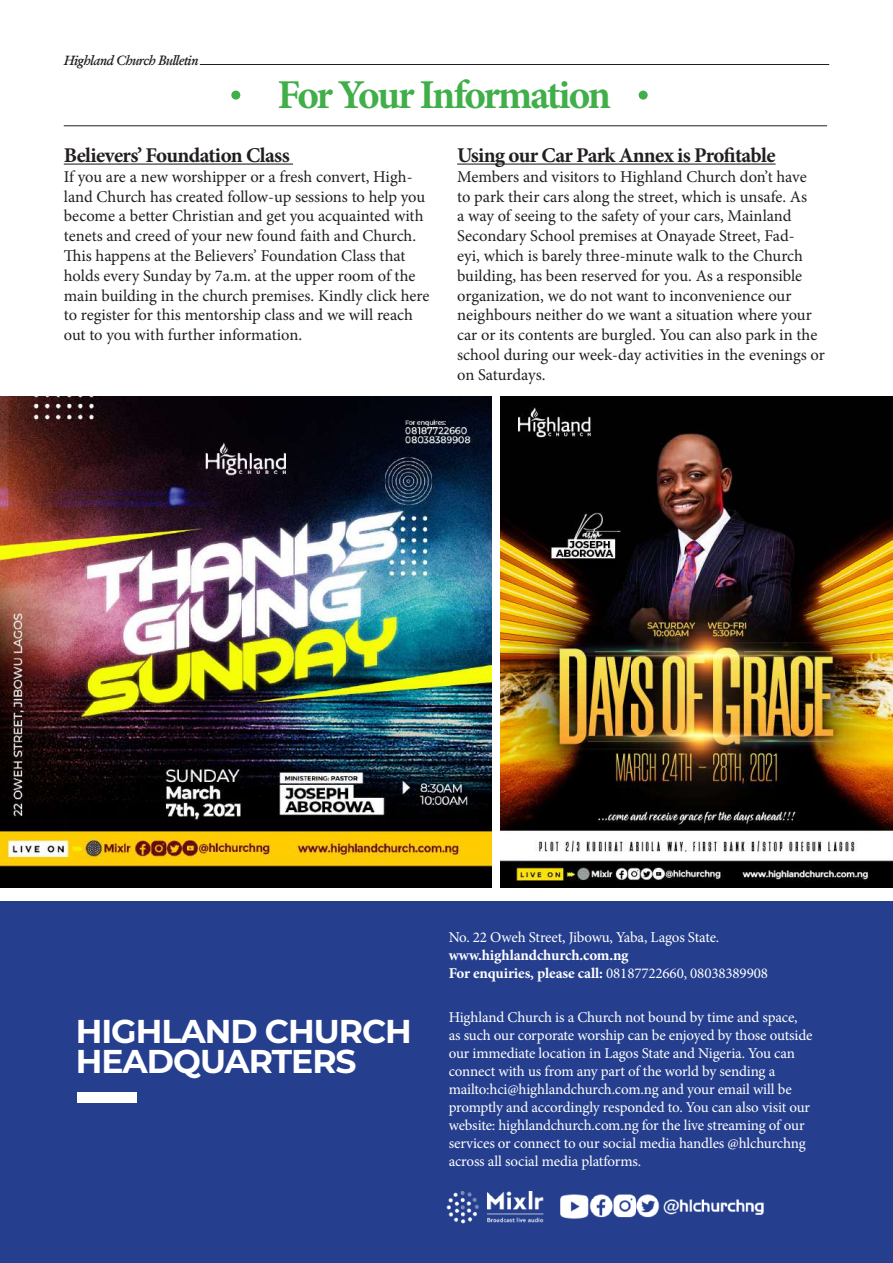
<style>
.page{position:relative;width:893px;height:1263px;background:#fff}
.page>*{position:absolute;margin:0;border:0;box-sizing:border-box;transform-origin:0 0}
.t1{font:700 40.95px "Minion Pro";letter-spacing:-.06em;color:#40ae49}
.t2{font:700 33px/30px "Montserrat";letter-spacing:-.03em;color:#fff}
.t3{font:700 21px "Minion Pro";letter-spacing:-.03em;color:#231f20}
.t4{font:16.5px/19.8px "Minion Pro";letter-spacing:-.005em;color:#231f20}
.t5{font:15px/18px "Minion Pro";letter-spacing:-.015em;color:#fff}
.t6{font:700 15px/18px "Minion Pro";letter-spacing:-.01em;color:#fff}
.t7{font:italic 600 13.5px "Garamond";letter-spacing:-.05em;color:#231f20}
.s1{font-weight:400}
</style>
<div class="page">
<div style="left:0;top:901px;width:893px;height:362px;background:#253f8e"></div>
<img style="left:446px;top:1191px;width:318px;height:33px">
<div style="left:77px;top:1092px;width:60px;height:10px;background:#fff"></div>
<img style="left:500px;top:396px;width:393px;height:491px">
<img style="left:0;top:396px;width:491px;height:491px">
<hr style="left:64px;top:164px;width:229px;height:1px;background:#231f20">
<hr style="left:457px;top:164px;width:319px;height:1px;background:#231f20">
<hr style="left:200px;top:64px;width:629px;height:1px;background:#231f20">
<hr style="left:64px;top:125px;width:763px;height:1px;background:#231f20">
<div style="left:231px;top:91px;width:9px;height:9px;background:#40ae49;border-radius:50%"></div>
<div style="left:639px;top:91px;width:9px;height:9px;background:#40ae49;border-radius:50%"></div>
<p class="t7" style="left:64px;top:52px;width:136px">Highland Church Bulletin</p>
<h1 class="t1" style="left:278px;top:67px;width:335px">For Your Information</h1>
<p class="t3" style="left:64px;top:140px;width:227px">Believers’ Foundation Class</p>
<p class="t4" style="left:64px;top:167px;width:367px">If you are a new worshipper or a fresh convert, High&shy;land Church has created follow-up sessions to help you become a better Christian and get you acquainted with tenets and creed of your new found faith and Church.<br>This happens at the Believers’ Foundation Class that holds every Sunday by 7a.m. at the upper room of the main building in the church premises. Kindly click here to register for this mentorship class and we will reach out to you with further information.</p>
<p class="t3" style="left:457px;top:140px;width:320px">Using our Car Park Annex is Profitable</p>
<p class="t4" style="left:457px;top:167px;width:369px">Members and visitors to Highland Church don’t have<br>to park their cars along the street, which is unsafe. As<br>a way of seeing to the safety of your cars, Mainland Secondary School premises at Onayade Street, Fad-<br>eyi, which is barely three-minute walk to the Church building, has been reserved for you. As a responsible organization, we do not want to inconvenience our neighbours neither do we want a situation where your car or its contents are burgled. You can also park in the school during our week-day activities in the evenings or on Saturdays.</p>
<h2 class="t2" style="left:76px;top:1015px;width:338px">HIGHLAND CHURCH<br>HEADQUARTERS</h2>
<p class="t5" style="left:449px;top:928px;width:272px">No. 22 Oweh Street, Jibowu, Yaba, Lagos State.</p>
<p class="t6" style="left:449px;top:946px;width:321px">www.highlandchurch.com.ng<br>For enquiries, please call: <span class="s1">08187722660, 08038389908</span></p>
<p class="t5" style="left:449px;top:1008px;width:365px">Highland Church is a Church not bound by time and space, as such our corporate worship can be enjoyed by those outside our immediate location in Lagos State and Nigeria. You can connect with us from any part of the world by sending a mailto:hci@highlandchurch.com.ng and your email will be promptly and accordingly responded to. You can also visit our website: highlandchurch.com.ng for the live streaming of our services or connect to our social media handles @hlchurchng across all social media platforms.</p>
</div>
